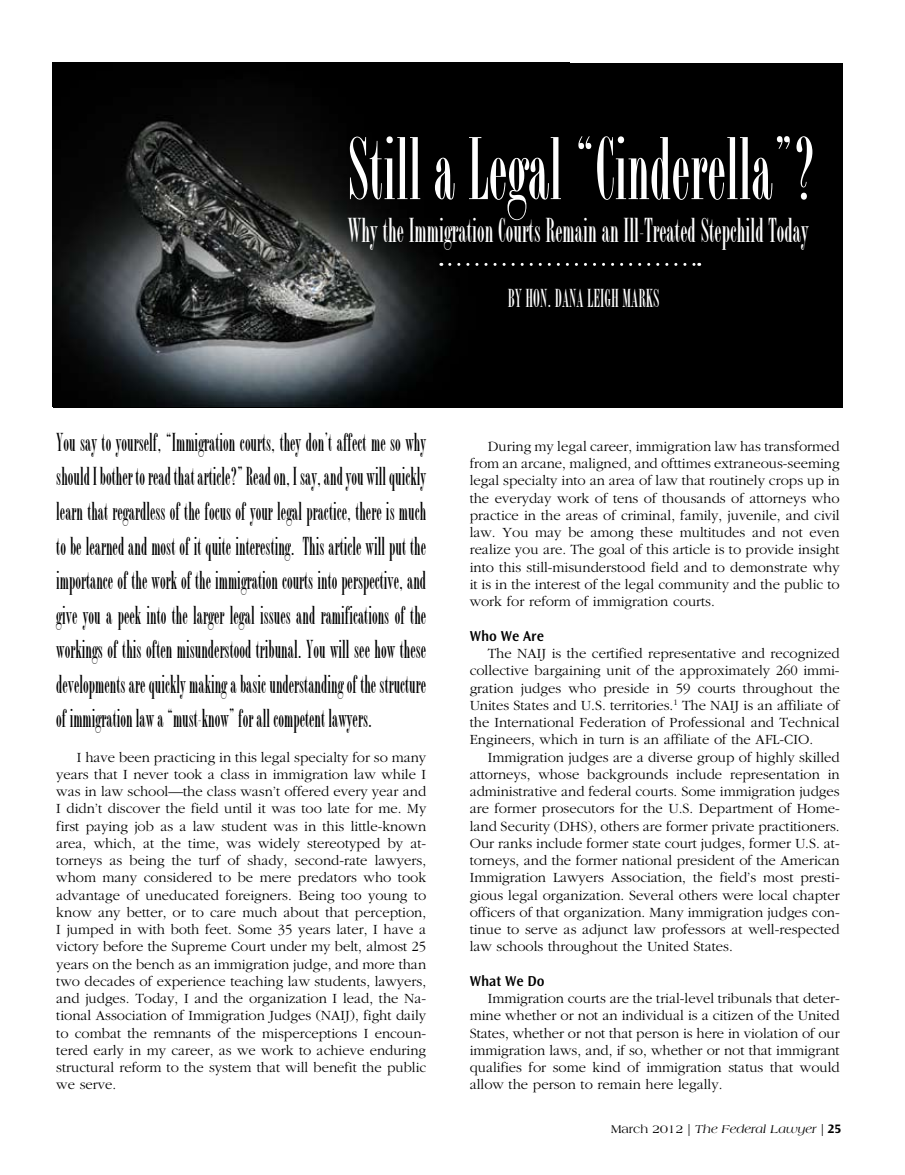
<style>
.page{position:relative;width:905px;height:1175px;background:#fff}
.page>*{position:absolute;margin:0;border:0;box-sizing:border-box;transform-origin:0 0}
.t1{font:93px "Bordeaux Roman Bold Let Plain";color:#fff}
.t2{font:36px "Bordeaux Roman Bold Let Plain";color:#fff}
.t3{font:27px/34.5px "Bordeaux Roman Bold Let Plain";color:#000;text-align:justify}
.t4{font:27px "Bordeaux Roman Bold Let Plain";color:#fff}
.t5{font:600 15px "Ocean Sans Std";color:#000}
.t6{font:300 14.7px/17.2px "Garamond";color:#000;text-align:justify}
.t7{font:italic 12px "Americana";color:#000}
.s1{font-style:normal}
.s2{font-family:"Ocean Sans Std";font-weight:700;font-style:normal;font-size:12.75px}
</style>
<div class="page">
<div style="left:53px;top:63px;width:789px;height:344px;background:#000"></div>
<img style="left:53px;top:121px;width:515px;height:286px">
<svg style="left:450px;top:263px;width:249px;height:3px"></svg>
<h1 class="t1" style="left:347px;top:126px;width:470px">Still a Legal “Cinderella”?</h1>
<h2 class="t2" style="left:347px;top:214px;width:463px">Why the Immigration Courts Remain an Ill-Treated Stepchild Today</h2>
<h3 class="t4" style="left:508px;top:286px;width:152px">By Hon. Dana Leigh Marks</h3>
<p class="t3" style="left:56px;top:426px;width:371px">You say to yourself, “Immigration courts, they don’t affect me so why should I bother to read that article?” Read on, I say, and you will quickly learn that regardless of the focus of your legal practice, there is much to be learned and most of it quite interesting. This article will put the importance of the work of the immigration courts into perspective, and give you a peek into the larger legal issues and ramifications of the workings of this often misunderstood tribunal. You will see how these developments are quickly making a basic understanding of the structure of immigration law a “must-know” for all competent lawyers.</p>
<p class="t6" style="left:56px;top:748px;width:371px;text-indent:21px">I have been practicing in this legal specialty for so many years that I never took a class in immigration law while I was in law school—the class wasn’t offered every year and I didn’t discover the field until it was too late for me. My first paying job as a law student was in this little-known area, which, at the time, was widely stereotyped by at&shy;torneys as being the turf of shady, second-rate lawyers, whom many considered to be mere predators who took advantage of uneducated foreigners. Being too young to know any better, or to care much about that perception, I jumped in with both feet. Some 35 years later, I have a victory before the Supreme Court under my belt, almost 25 years on the bench as an immigration judge, and more than two decades of experience teaching law students, lawyers, and judges. Today, I and the organization I lead, the Na&shy;tional Association of Immigration Judges (NAIJ), fight daily to combat the remnants of the misperceptions I encoun&shy;tered early in my career, as we work to achieve enduring structural reform to the system that will benefit the public we serve.</p>
<p class="t6" style="left:469px;top:438px;width:371px;text-indent:18px">During my legal career, immigration law has transformed from an arcane, maligned, and ofttimes extraneous-seeming legal specialty into an area of law that routinely crops up in the everyday work of tens of thousands of attorneys who practice in the areas of criminal, family, juvenile, and civil law. You may be among these multitudes and not even realize you are. The goal of this article is to provide insight into this still-misunderstood field and to demonstrate why it is in the interest of the legal community and the public to work for reform of immigration courts.</p>
<p class="t5" style="left:469px;top:627px;width:76px">Who We Are</p>
<p class="t6" style="left:469px;top:645px;width:371px;text-indent:18px">The NAIJ is the certified representative and recognized collective bargaining unit of the approximately 260 immi&shy;gration judges who preside in 59 courts throughout the Unites States and U.S. territories.<sup>1</sup> The NAIJ is an affiliate of the International Federation of Professional and Technical Engineers, which in turn is an affiliate of the AFL-CIO.</p>
<p class="t6" style="left:469px;top:748px;width:371px;text-indent:18px">Immigration judges are a diverse group of highly skilled attorneys, whose backgrounds include representation in administrative and federal courts. Some immigration judges are former prosecutors for the U.S. Department of Home&shy;land Security (DHS), others are former private practitioners.<br>Our ranks include former state court judges, former U.S. at&shy;torneys, and the former national president of the American Immigration Lawyers Association, the field’s most presti&shy;gious legal organization. Several others were local chapter officers of that organization. Many immigration judges con&shy;tinue to serve as adjunct law professors at well-respected law schools throughout the United States.</p>
<p class="t5" style="left:469px;top:972px;width:76px">What We Do</p>
<p class="t6" style="left:469px;top:990px;width:371px;text-indent:18px">Immigration courts are the trial-level tribunals that deter&shy;mine whether or not an individual is a citizen of the United States, whether or not that person is here in violation of our immigration laws, and, if so, whether or not that immigrant qualifies for some kind of immigration status that would allow the person to remain here legally.</p>
<p class="t7" style="left:611px;top:1121px;width:232px"><span class="s1">March 2012 |</span> The Federal Lawyer <span class="s1">|</span> <span class="s2">25</span></p>
</div>
